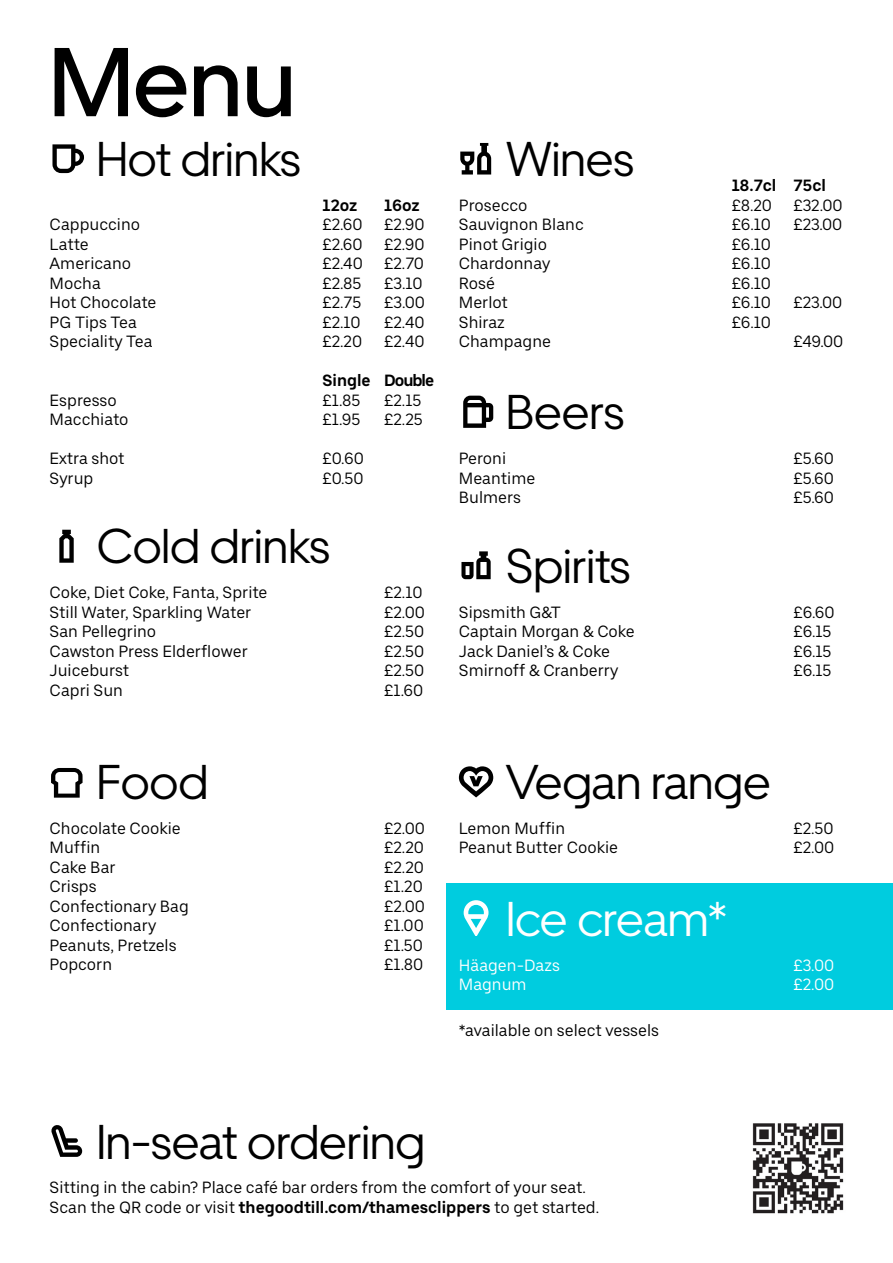
<style>
.page{position:relative;width:893px;height:1263px;background:#fff}
.page>*{position:absolute;margin:0;border:0;box-sizing:border-box;transform-origin:0 0}
.t1{font:500 97.5px "Uber Move";color:#000}
.t2{font:48.75px "Uber Move";color:#000}
.t3{font:48.75px "Uber Move";color:#fff}
.t4{font:16.2px/19.5px "Uber Move Text";color:#000}
.t5{font:700 16.2px "Uber Move Text";color:#000}
.t6{font:16.2px/19.5px "Uber Move Text";color:#fff}
.s1{font-weight:700}
</style>
<div class="page">
<div style="left:446px;top:884px;width:447px;height:126px;background:#00ccdf"></div>
<svg style="left:52px;top:144px;width:32px;height:29px"></svg>
<svg style="left:59px;top:530px;width:15px;height:33px"></svg>
<svg style="left:480px;top:142px;width:12px;height:33px"></svg>
<svg style="left:460px;top:143px;width:31px;height:32px"></svg>
<svg style="left:463px;top:396px;width:30px;height:32px"></svg>
<svg style="left:461px;top:551px;width:30px;height:28px"></svg>
<svg style="left:51px;top:768px;width:32px;height:30px"></svg>
<svg style="left:459px;top:766px;width:34px;height:31px"></svg>
<svg style="left:464px;top:900px;width:24px;height:36px"></svg>
<svg style="left:51px;top:1125px;width:31px;height:32px"></svg>
<img style="left:752px;top:1123px;width:92px;height:91px">
<h1 class="t1" style="left:50px;top:22px;width:247px">Menu</h1>
<h2 class="t2" style="left:97px;top:129px;width:206px">Hot drinks</h2>
<p class="t4" style="left:50px;top:215px;width:108px">Cappuccino<br>Latte<br>Americano<br>Mocha<br>Hot Chocolate<br>PG Tips Tea<br>Speciality Tea</p>
<p class="t4" style="left:50px;top:390px;width:80px">Espresso<br>Macchiato</p>
<p class="t4" style="left:50px;top:449px;width:77px">Extra shot<br>Syrup</p>
<p class="t5" style="left:322px;top:195px;width:37px">12oz</p>
<p class="t4" style="left:322px;top:215px;width:42px">£2.60 £2.60 £2.40 £2.85 £2.75 £2.10 £2.20</p>
<p class="t5" style="left:322px;top:371px;width:50px">Single</p>
<p class="t4" style="left:322px;top:390px;width:40px">£1.85 £1.95</p>
<p class="t4" style="left:322px;top:449px;width:43px">£0.60 £0.50</p>
<p class="t5" style="left:384px;top:195px;width:37px">16oz</p>
<p class="t4" style="left:384px;top:215px;width:42px">£2.90 £2.90 £2.70 £3.10 £3.00 £2.40 £2.40</p>
<p class="t5" style="left:384px;top:371px;width:51px">Double</p>
<p class="t4" style="left:384px;top:390px;width:40px">£2.15 £2.25</p>
<h2 class="t2" style="left:97px;top:516px;width:235px">Cold drinks</h2>
<p class="t4" style="left:50px;top:583px;width:219px">Coke, Diet Coke, Fanta, Sprite<br>Still Water, Sparkling Water<br>San Pellegrino<br>Cawston Press Elderflower<br>Juiceburst<br>Capri Sun</p>
<p class="t4" style="left:384px;top:583px;width:42px">£2.10 £2.00 £2.50 £2.50 £2.50 £1.60</p>
<h2 class="t2" style="left:506px;top:129px;width:130px">Wines</h2>
<p class="t4" style="left:459px;top:195px;width:126px">Prosecco<br>Sauvignon Blanc<br>Pinot Grigio<br>Chardonnay<br>Rosé<br>Merlot<br>Shiraz<br>Champagne</p>
<p class="t5" style="left:732px;top:176px;width:46px">18.7cl</p>
<p class="t4" style="left:732px;top:195px;width:42px;text-align:justify">£8.20 £6.10 £6.10 £6.10 £6.10 £6.10 £6.10</p>
<p class="t5" style="left:793px;top:176px;width:34px">75cl</p>
<p class="t4" style="left:793px;top:195px;width:51px">£32.00 £23.00</p>
<p class="t4" style="left:793px;top:293px;width:50px">£23.00</p>
<p class="t4" style="left:793px;top:332px;width:51px">£49.00</p>
<h2 class="t2" style="left:506px;top:382px;width:120px">Beers</h2>
<p class="t4" style="left:459px;top:449px;width:78px">Peroni<br>Meantime<br>Bulmers</p>
<p class="t4" style="left:793px;top:449px;width:42px;text-align:justify">£5.60 £5.60 £5.60</p>
<h2 class="t2" style="left:506px;top:536px;width:126px">Spirits</h2>
<p class="t4" style="left:459px;top:602px;width:177px">Sipsmith G&amp;T<br>Captain Morgan &amp; Coke<br>Jack Daniel’s &amp; Coke<br>Smirnoff &amp; Cranberry</p>
<p class="t4" style="left:793px;top:602px;width:43px">£6.60 £6.15 £6.15 £6.15</p>
<h2 class="t2" style="left:97px;top:752px;width:113px">Food</h2>
<p class="t4" style="left:50px;top:818px;width:141px">Chocolate Cookie<br>Muffin<br>Cake Bar<br>Crisps<br>Confectionary Bag<br>Confectionary<br>Peanuts, Pretzels<br>Popcorn</p>
<p class="t4" style="left:384px;top:818px;width:42px">£2.00 £2.20 £2.20 £1.20 £2.00 £1.00 £1.50 £1.80</p>
<h2 class="t2" style="left:506px;top:752px;width:266px">Vegan range</h2>
<p class="t4" style="left:459px;top:818px;width:161px">Lemon Muffin<br>Peanut Butter Cookie</p>
<p class="t4" style="left:793px;top:818px;width:42px">£2.50 £2.00</p>
<h2 class="t3" style="left:506px;top:889px;width:224px">Ice cream*</h2>
<p class="t6" style="left:459px;top:955px;width:103px">Häagen-Dazs<br>Magnum</p>
<p class="t6" style="left:793px;top:955px;width:42px">£3.00 £2.00</p>
<p class="t4" style="left:459px;top:1021px;width:202px">*available on select vessels</p>
<h2 class="t2" style="left:97px;top:1112px;width:330px">In-seat ordering</h2>
<p class="t4" style="left:50px;top:1178px;width:551px">Sitting in the cabin? Place café bar orders from the comfort of your seat.<br>Scan the QR code or visit <span class="s1">thegoodtill.com/thamesclippers</span> to get started.</p>
</div>
